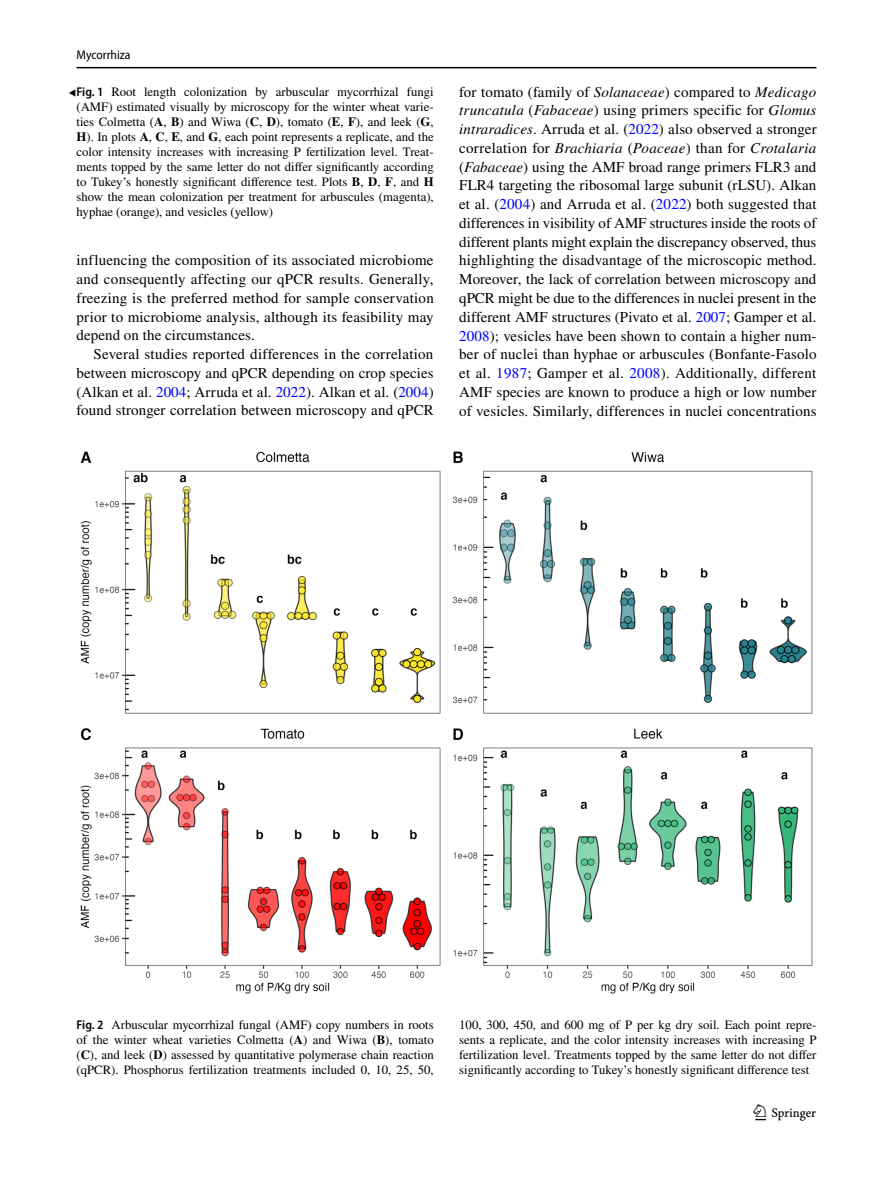
<style>
.page{position:relative;width:893px;height:1187px;background:#fff}
.page>*{position:absolute;margin:0;border:0;box-sizing:border-box;transform-origin:0 0}
.t1{font:22.5px "Springnew";color:#000}
.t2{font:15px/18.8px "STIX";letter-spacing:.01em;color:#000;text-align:justify}
.t3{font:12.75px/15px "STIX";color:#000;text-align:justify}
.t4{font:semi-condensed 12.75px "Myriad Pro";color:#000}
.s1{font-family:"STIX Math";font-size:12px}
.s2{font-family:"Myriad Pro";font-weight:600;font-stretch:semi-condensed}
.s3{font-weight:700}
.s4{color:#00f}
.s5{font-style:italic}
</style>
<div class="page">
<hr style="left:77px;top:67px;width:739px;height:1px;background:#000">
<img style="left:80px;top:451px;width:732px;height:542px">
<p class="t4" style="left:77px;top:48px;width:56px">Mycorrhiza</p>
<p class="t3" style="left:77px;top:85px;width:359px;text-indent:-8px"><span class="s1">◂</span><span class="s2">Fig. 1</span> Root length colonization by arbuscular mycorrhizal fungi (AMF) estimated visually by microscopy for the winter wheat varie&shy;ties Colmetta (<span class="s3">A</span>, <span class="s3">B</span>) and Wiwa (<span class="s3">C</span>, <span class="s3">D</span>), tomato (<span class="s3">E</span>, <span class="s3">F</span>), and leek (<span class="s3">G</span>, <span class="s3">H</span>). In plots <span class="s3">A</span>, <span class="s3">C</span>, <span class="s3">E</span>, and <span class="s3">G</span>, each point represents a replicate, and the color intensity increases with increasing P fertilization level. Treat&shy;ments topped by the same letter do not differ significantly according to Tukey’s honestly significant difference test. Plots <span class="s3">B</span>, <span class="s3">D</span>, <span class="s3">F</span>, and <span class="s3">H </span>show the mean colonization per treatment for arbuscules (magenta), hyphae (orange), and vesicles (yellow)</p>
<p class="t2" style="left:77px;top:252px;width:359px">influencing the composition of its associated microbiome and consequently affecting our qPCR results. Generally, freezing is the preferred method for sample conservation prior to microbiome analysis, although its feasibility may depend on the circumstances.</p>
<p class="t2" style="left:77px;top:346px;width:359px;text-indent:17px">Several studies reported differences in the correlation between microscopy and qPCR depending on crop species (Alkan et al. <span class="s4">2004</span>; Arruda et al. <span class="s4">2022</span>). Alkan et al. (<span class="s4">2004</span>) found stronger correlation between microscopy and qPCR</p>
<p class="t2" style="left:459px;top:83px;width:359px">for tomato (family of <span class="s5">Solanaceae</span>) compared to <span class="s5">Medicago truncatula</span> (<span class="s5">Fabaceae</span>) using primers specific for <span class="s5">Glomus intraradices</span>. Arruda et al. (<span class="s4">2022</span>) also observed a stronger correlation for <span class="s5">Brachiaria</span> (<span class="s5">Poaceae</span>) than for <span class="s5">Crotalaria </span>(<span class="s5">Fabaceae</span>) using the AMF broad range primers FLR3 and FLR4 targeting the ribosomal large subunit (rLSU). Alkan et al. (<span class="s4">2004</span>) and Arruda et al. (<span class="s4">2022</span>) both suggested that differences in visibility of AMF structures inside the roots of different plants might explain the discrepancy observed, thus highlighting the disadvantage of the microscopic method.<br>Moreover, the lack of correlation between microscopy and qPCR might be due to the differences in nuclei present in the different AMF structures (Pivato et al. <span class="s4">2007</span>; Gamper et al.<br><span class="s4">2008</span>); vesicles have been shown to contain a higher num&shy;ber of nuclei than hyphae or arbuscules (Bonfante-Fasolo et al. <span class="s4">1987</span>; Gamper et al. <span class="s4">2008</span>). Additionally, different AMF species are known to produce a high or low number of vesicles. Similarly, differences in nuclei concentrations</p>
<p class="t3" style="left:77px;top:1017px;width:359px"><span class="s2">Fig. 2</span> Arbuscular mycorrhizal fungal (AMF) copy numbers in roots of the winter wheat varieties Colmetta (<span class="s3">A</span>) and Wiwa (<span class="s3">B</span>), tomato (<span class="s3">C</span>), and leek (<span class="s3">D</span>) assessed by quantitative polymerase chain reaction (qPCR). Phosphorus fertilization treatments included 0, 10, 25, 50,</p>
<p class="t3" style="left:459px;top:1017px;width:359px">100, 300, 450, and 600 mg of P per kg dry soil. Each point repre&shy;sents a replicate, and the color intensity increases with increasing P fertilization level. Treatments topped by the same letter do not differ significantly according to Tukey’s honestly significant difference test</p>
<h1 class="t1" style="left:755px;top:1104px;width:62px">1 3</h1>
</div>
